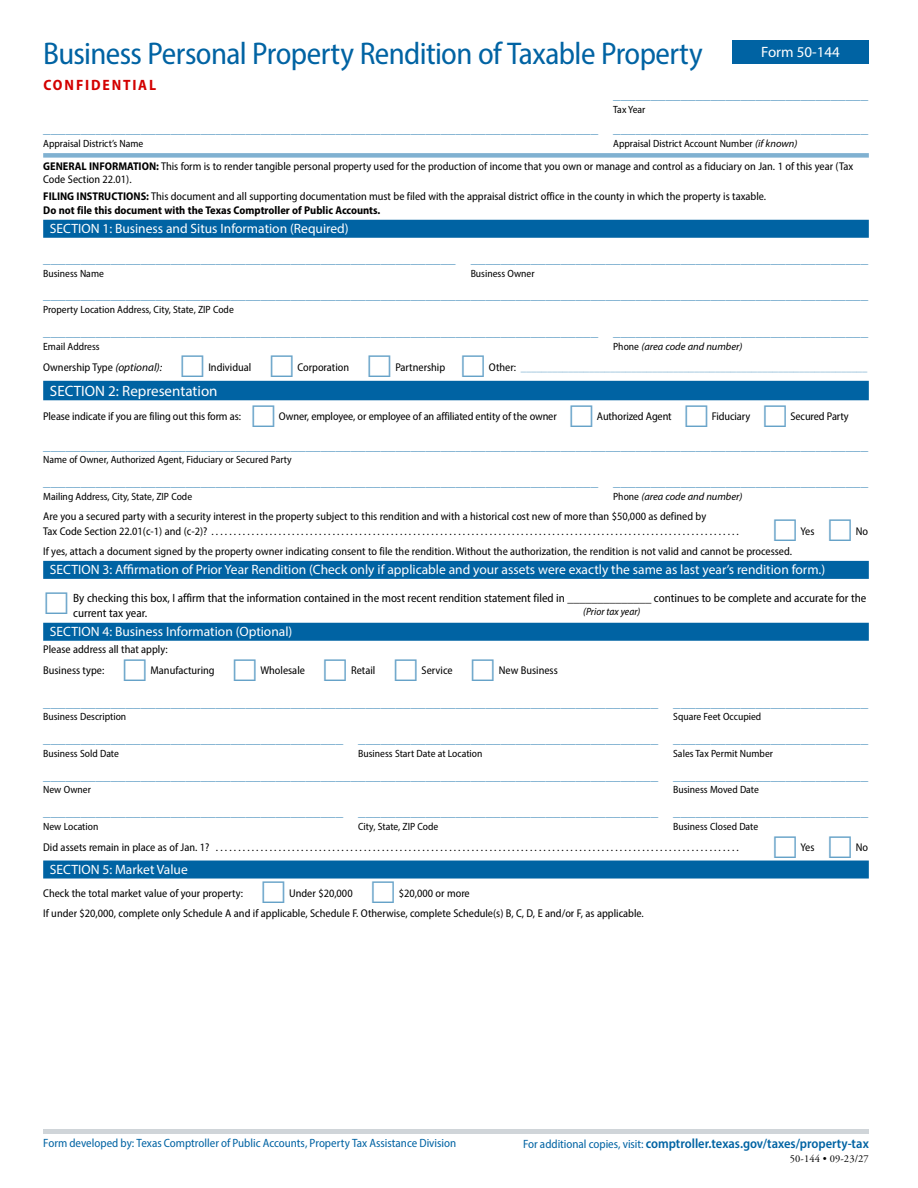
<style>
.page{position:relative;width:918px;height:1188px;background:#fff}
.page>*{position:absolute;margin:0;border:0;box-sizing:border-box;transform-origin:0 0}
.t1{font:semi-condensed 31.5px "Myriad Pro";letter-spacing:-.02em;color:#0063a3}
.t2{font:semi-condensed 15px "Myriad Pro";color:#66a2c8}
.t3{font:15px "Myriad Pro";color:#fff}
.t4{font:700 semi-condensed 15px "Myriad Pro";letter-spacing:.12em;color:#d30000}
.t5{font:13.5px "Myriad Pro";color:#fff}
.t6{font:600 semi-condensed 13.5px "Myriad Pro";color:#0063a3}
.t7{font:semi-condensed 12px "Myriad Pro";color:#000}
.t8{font:semi-condensed 12px "Myriad Pro";color:#0063a3}
.t9{font:semi-condensed 11.25px/16.8px "Myriad Pro";color:#000}
.t10{font:700 semi-condensed 11.25px "Myriad Pro";color:#000}
.t11{font:semi-condensed 10.5px "Myriad Pro";color:#000}
.t12{font:semi-condensed 10.5px "Myriad Pro";color:#66a2c8}
.t13{font:italic 10.5px "Myriad Pro";color:#000}
.t14{font:10.5px "Adobe Garamond Pro";letter-spacing:.01em;color:#000}
.t15{font:italic semi-condensed 10.5px "Myriad Pro";color:#000}
.s1{font-style:italic;font-stretch:normal}
.s2{font-weight:700}
.s3{font-style:normal;font-stretch:semi-condensed}
.s4{font-size:11.25px;color:#000}
.s5{font-weight:400;font-size:12px}
</style>
<div class="page">
<hr style="left:43px;top:1129px;width:826px;height:4px;background:#d0d5d9">
<div style="left:43px;top:561px;width:826px;height:18px;background:#0063a3"></div>
<div style="left:43px;top:153px;width:826px;height:5px;background:#80b1d1"></div>
<div style="left:732px;top:40px;width:137px;height:24px;background:#0063a3"></div>
<div style="left:43px;top:220px;width:826px;height:18px;background:#0063a3"></div>
<div style="left:43px;top:381px;width:826px;height:19px;background:#0063a3"></div>
<div style="left:43px;top:623px;width:826px;height:18px;background:#0063a3"></div>
<div style="left:43px;top:861px;width:826px;height:18px;background:#0063a3"></div>
<h1 class="t1" style="left:43px;top:34px;width:661px">Business Personal Property Rendition of Taxable Property</h1>
<p class="t3" style="left:761px;top:43px;width:80px">Form 50-144</p>
<h5 class="t4" style="left:43px;top:75px;width:114px">CONFIDENTIAL</h5>
<p class="t11" style="left:613px;top:103px;width:34px">Tax Year</p>
<p class="t11" style="left:43px;top:137px;width:102px">Appraisal District’s Name</p>
<p class="t11" style="left:613px;top:137px;width:186px">Appraisal District Account Number <span class="s1">(if known)</span></p>
<p class="t9" style="left:43px;top:158px;width:812px"><span class="s2">GENERAL INFORMATION:</span> This form is to render tangible personal property used for the production of income that you own or manage and control as a fiduciary on Jan. 1 of this year (Tax</p>
<p class="t9" style="left:43px;top:171px;width:725px">Code Section 22.01).<br><span class="s2">FILING INSTRUCTIONS:</span> This document and all supporting documentation must be filed with the appraisal district office in the county in which the property is taxable.</p>
<p class="t10" style="left:43px;top:203px;width:339px">Do not file this document with the Texas Comptroller of Public Accounts.</p>
<p class="t5" style="left:50px;top:220px;width:300px">SECTION 1: Business and Situs Information (Required)</p>
<p class="t11" style="left:43px;top:267px;width:62px">Business Name</p>
<p class="t11" style="left:471px;top:267px;width:65px">Business Owner</p>
<p class="t11" style="left:43px;top:303px;width:192px">Property Location Address, City, State, ZIP Code</p>
<p class="t11" style="left:43px;top:340px;width:58px">Email Address</p>
<p class="t13" style="left:613px;top:340px;width:131px"><span class="s3">Phone</span> (area code and number)</p>
<p class="t9" style="left:43px;top:359px;width:120px">Ownership Type <span class="s1">(optional):</span></p>
<p class="t9" style="left:208px;top:359px;width:45px">Individual</p>
<p class="t9" style="left:298px;top:359px;width:53px">Corporation</p>
<p class="t9" style="left:395px;top:359px;width:51px">Partnership</p>
<p class="t12" style="left:489px;top:361px;width:380px"><span class="s4">Other:</span> __________________________________________________________________</p>
<p class="t3" style="left:50px;top:381px;width:169px">SECTION 2: Representation</p>
<p class="t9" style="left:43px;top:408px;width:199px">Please indicate if you are filing out this form as:</p>
<p class="t9" style="left:279px;top:408px;width:279px">Owner, employee, or employee of an affiliated entity of the owner</p>
<p class="t9" style="left:597px;top:408px;width:76px">Authorized Agent</p>
<p class="t9" style="left:712px;top:408px;width:40px">Fiduciary</p>
<p class="t9" style="left:791px;top:408px;width:60px">Secured Party</p>
<p class="t11" style="left:43px;top:453px;width:250px">Name of Owner, Authorized Agent, Fiduciary or Secured Party</p>
<p class="t11" style="left:43px;top:490px;width:150px">Mailing Address, City, State, ZIP Code</p>
<p class="t13" style="left:613px;top:490px;width:131px"><span class="s3">Phone</span> (area code and number)</p>
<p class="t9" style="left:43px;top:509px;width:697px;line-height:14.4px">Are you a secured party with a security interest in the property subject to this rendition and with a historical cost new of more than $50,000 as defined by<br>Tax Code Section 22.01(c-1) and (c-2)? ......................................................................................................................</p>
<h2 class="t2" style="left:613px;top:85px;width:256px">__________________________________</h2>
<h2 class="t2" style="left:43px;top:119px;width:826px">__________________________________________________________________________ __________________________________</h2>
<h2 class="t2" style="left:43px;top:249px;width:826px">_______________________________________________________ _____________________________________________________</h2>
<h2 class="t2" style="left:43px;top:285px;width:826px">______________________________________________________________________________________________________________</h2>
<h2 class="t2" style="left:43px;top:322px;width:826px">__________________________________________________________________________ __________________________________</h2>
<h2 class="t2" style="left:43px;top:435px;width:826px">______________________________________________________________________________________________________________</h2>
<h2 class="t2" style="left:43px;top:472px;width:826px">__________________________________________________________________________ __________________________________</h2>
<p class="t9" style="left:800px;top:522px;width:16px">Yes</p>
<p class="t9" style="left:856px;top:522px;width:14px">No</p>
<p class="t9" style="left:43px;top:543px;width:750px">If yes, attach a document signed by the property owner indicating consent to file the rendition. Without the authorization, the rendition is not valid and cannot be processed.</p>
<p class="t5" style="left:50px;top:562px;width:777px">SECTION 3: Afrmation of Prior Year Rendition (Check only if applicable and your assets were exactly the same as last year’s rendition form.)</p>
<p class="t7" style="left:73px;top:591px;width:795px">By checking this box, I affirm that the information contained in the most recent rendition statement filed in ______________ continues to be complete and accurate for the</p>
<p class="t7" style="left:73px;top:605px;width:76px">current tax year.</p>
<p class="t15" style="left:583px;top:605px;width:59px">(Prior tax year)</p>
<p class="t5" style="left:50px;top:623px;width:244px">SECTION 4: Business Information (Optional)</p>
<p class="t9" style="left:43px;top:639px;width:126px;line-height:21.1px">Please address all that apply:<br>Business type:</p>
<p class="t9" style="left:151px;top:662px;width:66px">Manufacturing</p>
<p class="t9" style="left:260px;top:662px;width:46px">Wholesale</p>
<p class="t9" style="left:351px;top:662px;width:26px">Retail</p>
<p class="t9" style="left:422px;top:662px;width:33px">Service</p>
<p class="t9" style="left:499px;top:662px;width:61px">New Business</p>
<h2 class="t2" style="left:43px;top:692px;width:826px">__________________________________________________________________________________ __________________________</h2>
<h2 class="t2" style="left:43px;top:729px;width:826px">________________________________________ ________________________________________ __________________________</h2>
<h2 class="t2" style="left:43px;top:765px;width:826px">__________________________________________________________________________________ __________________________</h2>
<h2 class="t2" style="left:43px;top:802px;width:826px">________________________________________ ________________________________________ __________________________</h2>
<p class="t11" style="left:43px;top:710px;width:85px">Business Description</p>
<p class="t11" style="left:673px;top:710px;width:90px">Square Feet Occupied</p>
<p class="t11" style="left:43px;top:747px;width:77px">Business Sold Date</p>
<p class="t11" style="left:358px;top:747px;width:126px">Business Start Date at Location</p>
<p class="t11" style="left:673px;top:747px;width:101px">Sales Tax Permit Number</p>
<p class="t11" style="left:43px;top:783px;width:49px">New Owner</p>
<p class="t11" style="left:673px;top:783px;width:87px">Business Moved Date</p>
<p class="t11" style="left:43px;top:820px;width:57px">New Location</p>
<p class="t11" style="left:358px;top:820px;width:82px">City, State, ZIP Code</p>
<p class="t11" style="left:673px;top:820px;width:87px">Business Closed Date</p>
<p class="t9" style="left:43px;top:839px;width:697px">Did assets remain in place as of Jan. 1? .....................................................................................................................</p>
<p class="t9" style="left:800px;top:839px;width:16px">Yes</p>
<p class="t9" style="left:856px;top:839px;width:14px">No</p>
<p class="t5" style="left:50px;top:861px;width:139px">SECTION 5: Market Value</p>
<p class="t9" style="left:43px;top:884px;width:201px">Check the total market value of your property:</p>
<p class="t9" style="left:289px;top:884px;width:65px">Under $20,000</p>
<p class="t9" style="left:43px;top:883px;width:602px;line-height:20.2px;text-indent:356px">$20,000 or more<br>If under $20,000, complete only Schedule A and if applicable, Schedule F. Otherwise, complete Schedule(s) B, C, D, E and/or F, as applicable.</p>
<p class="t8" style="left:43px;top:1136px;width:414px">Form developed by: Texas Comptroller of Public Accounts, Property Tax Assistance Division</p>
<h5 class="t6" style="left:523px;top:1135px;width:347px"><span class="s5">For additional copies, visit:</span> comptroller.texas.gov/taxes/property-tax</h5>
<p class="t14" style="left:790px;top:1152px;width:80px">50-144 • 09-23/27</p>
</div>
